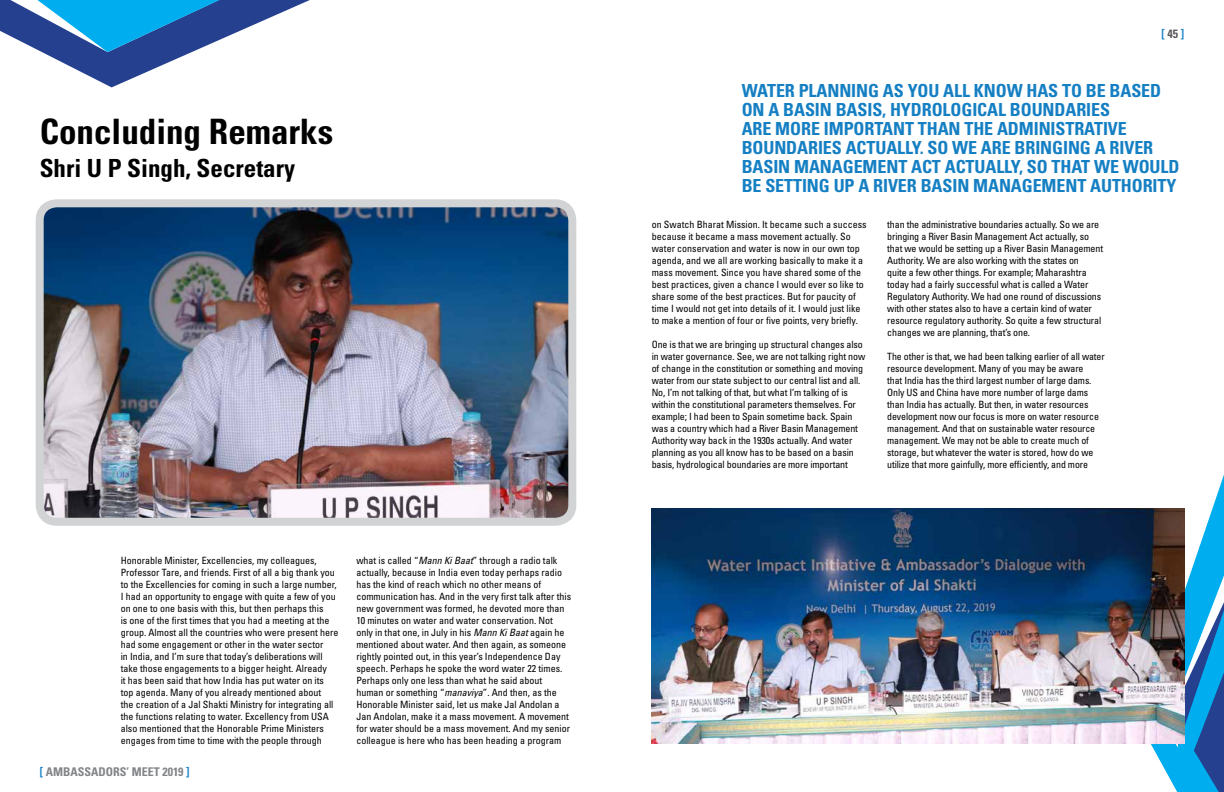
<style>
.page{position:relative;width:1224px;height:792px;background:#fff}
.page>*{position:absolute;margin:0;border:0;box-sizing:border-box;transform-origin:0 0}
.t1{font:700 condensed 35px "Univers LT Std";color:#000}
.t2{font:700 condensed 25px "Univers LT Std";color:#000}
.t3{font:700 condensed 18px "Univers LT Std";letter-spacing:-.005em;color:#157fc3}
.t4{font:700 condensed 12px "Univers LT Std";color:#828487}
.t5{font:700 condensed 12px "Univers LT Std";color:#157fc3}
.t6{font:condensed 10px/12px "Univers LT Std";color:#000}
.s1{color:#157fc3}
.s2{font-style:italic}
.s3{color:#58595b}
</style>
<div class="page">
<svg style="left:0;top:0;width:310px;height:87px"></svg>
<svg style="left:1151px;top:474px;width:73px;height:318px"></svg>
<img style="left:652px;top:508px;width:532px;height:236px">
<img style="left:45px;top:208px;width:522px;height:309px">
<div style="left:36px;top:199px;width:540px;height:327px;border:8px solid #d1d3d4;border-radius:17px"></div>
<h1 class="t1" style="left:40px;top:110px;width:295px">CONCLUDING REMARKS</h1>
<h2 class="t2" style="left:40px;top:152px;width:257px">SHRI U P SINGH, SECRETARY</h2>
<p class="t6" style="left:121px;top:554px;width:219px">Honorable Minister, Excellencies, my colleagues, Professor Tare, and friends. First of all a big thank you to the Excellencies for coming in such a large number, I had an opportunity to engage with quite a few of you on one to one basis with this, but then perhaps this<br>is one of the first times that you had a meeting at the group. Almost all the countries who were present here had some engagement or other in the water sector<br>in India, and I’m sure that today’s deliberations will take those engagements to a bigger height. Already<br>it has been said that how India has put water on its top agenda. Many of you already mentioned about<br>the creation of a Jal Shakti Ministry for integrating all the functions relating to water. Excellency from USA also mentioned that the Honorable Prime Ministers engages from time to time with the people through</p>
<p class="t4" style="left:40px;top:764px;width:151px"><span class="s1">[</span> AMBASSADORS’ MEET 2019 <span class="s1">]</span></p>
<p class="t6" style="left:356px;top:554px;width:216px">what is called “<span class="s2">Mann Ki Baat</span>” through a radio talk actually, because in India even today perhaps radio has the kind of reach which no other means of communication has. And in the very first talk after this new government was formed, he devoted more than 10 minutes on water and water conservation. Not only in that one, in July in his <span class="s2">Mann Ki Baat</span> again he mentioned about water. And then again, as someone rightly pointed out, in this year’s Independence Day speech. Perhaps he spoke the word water 22 times.<br>Perhaps only one less than what he said about human or something “<span class="s2">manaviya</span>”. And then, as the Honorable Minister said, let us make Jal Andolan a Jan Andolan, make it a mass movement. A movement for water should be a mass movement. And my senior colleague is here who has been heading a program</p>
<p class="t5" style="left:1162px;top:26px;width:24px">[<span class="s3">45</span>]</p>
<h3 class="t3" style="left:742px;top:79px;width:26px">WATER</h3>
<h3 class="t3" style="left:799px;top:79px;width:30px">PLANNING</h3>
<h3 class="t3" style="left:883px;top:79px;width:238px">AS YOU ALL KNOW HAS TO BE BASED</h3>
<h3 class="t3" style="left:742px;top:98px;width:52px">ON ABASIN</h3>
<h3 class="t3" style="left:836px;top:98px;width:10px">BASIS</h3>
<h3 class="t3" style="left:882px;top:98px;width:30px">, HYDRO</h3>
<h3 class="t3" style="left:943px;top:98px;width:111px">LOGICAL BOUNDARIES</h3>
<h3 class="t3" style="left:742px;top:117px;width:11px">ARE</h3>
<h3 class="t3" style="left:775px;top:117px;width:12px">MORE</h3>
<h3 class="t3" style="left:824px;top:117px;width:11px">IMPORTANT</h3>
<h3 class="t3" style="left:918px;top:117px;width:90px">THAN THEADMINISTRATIVE</h3>
<h3 class="t3" style="left:742px;top:136px;width:44px">BOUNDARIES</h3>
<h3 class="t3" style="left:846px;top:136px;width:146px">ACTUALLY. SO WE ARE</h3>
<h3 class="t3" style="left:1015px;top:136px;width:11px">BRINGING</h3>
<h3 class="t3" style="left:1095px;top:136px;width:34px">A RIVER</h3>
<h3 class="t3" style="left:742px;top:155px;width:22px">BASIN</h3>
<h3 class="t3" style="left:794px;top:155px;width:27px">MANAGEMENT</h3>
<h3 class="t3" style="left:911px;top:155px;width:268px">ACT ACTUALLY, SO THAT WE WOULD</h3>
<h3 class="t3" style="left:742px;top:174px;width:34px">BE SETTING</h3>
<h3 class="t3" style="left:834px;top:174px;width:59px">UP A RIVER</h3>
<h3 class="t3" style="left:921px;top:174px;width:22px">BASIN</h3>
<h3 class="t3" style="left:973px;top:174px;width:27px">MANAGEMENT</h3>
<h3 class="t3" style="left:1090px;top:174px;width:52px">AUTHORITY</h3>
<p class="t6" style="left:652px;top:218px;width:216px">on Swatch Bharat Mission. It became such a success because it became a mass movement actually. So water conservation and water is now in our own top agenda, and we all are working basically to make it a mass movement. Since you have shared some of the best practices, given a chance I would ever so like to share some of the best practices. But for paucity of time I would not get into details of it. I would just like to make a mention of four or five points, very briefly.</p>
<p class="t6" style="left:652px;top:338px;width:215px">One is that we are bringing up structural changes also in water governance. See, we are not talking right now of change in the constitution or something and moving water from our state subject to our central list and all.<br>No, I’m not talking of that, but what I’m talking of is within the constitutional parameters themselves. For example; I had been to Spain sometime back. Spain was a country which had a River Basin Management Authority way back in the 1930s actually. And water planning as you all know has to be based on a basin basis, hydrological boundaries are more important</p>
<p class="t6" style="left:887px;top:218px;width:217px">than the administrative boundaries actually. So we are bringing a River Basin Management Act actually, so that we would be setting up a River Basin Management Authority. We are also working with the states on<br>quite a few other things. For example; Maharashtra today had a fairly successful what is called a Water Regulatory Authority. We had one round of discussions with other states also to have a certain kind of water resource regulatory authority. So quite a few structural changes we are planning, that’s one.</p>
<p class="t6" style="left:887px;top:350px;width:219px">The other is that, we had been talking earlier of all water resource development. Many of you may be aware<br>that India has the third largest number of large dams.<br>Only US and China have more number of large dams than India has actually. But then, in water resources development now our focus is more on water resource management. And that on sustainable water resource management. We may not be able to create much of storage, but whatever the water is stored, how do we utilize that more gainfully, more efficiently, and more</p>
</div>
